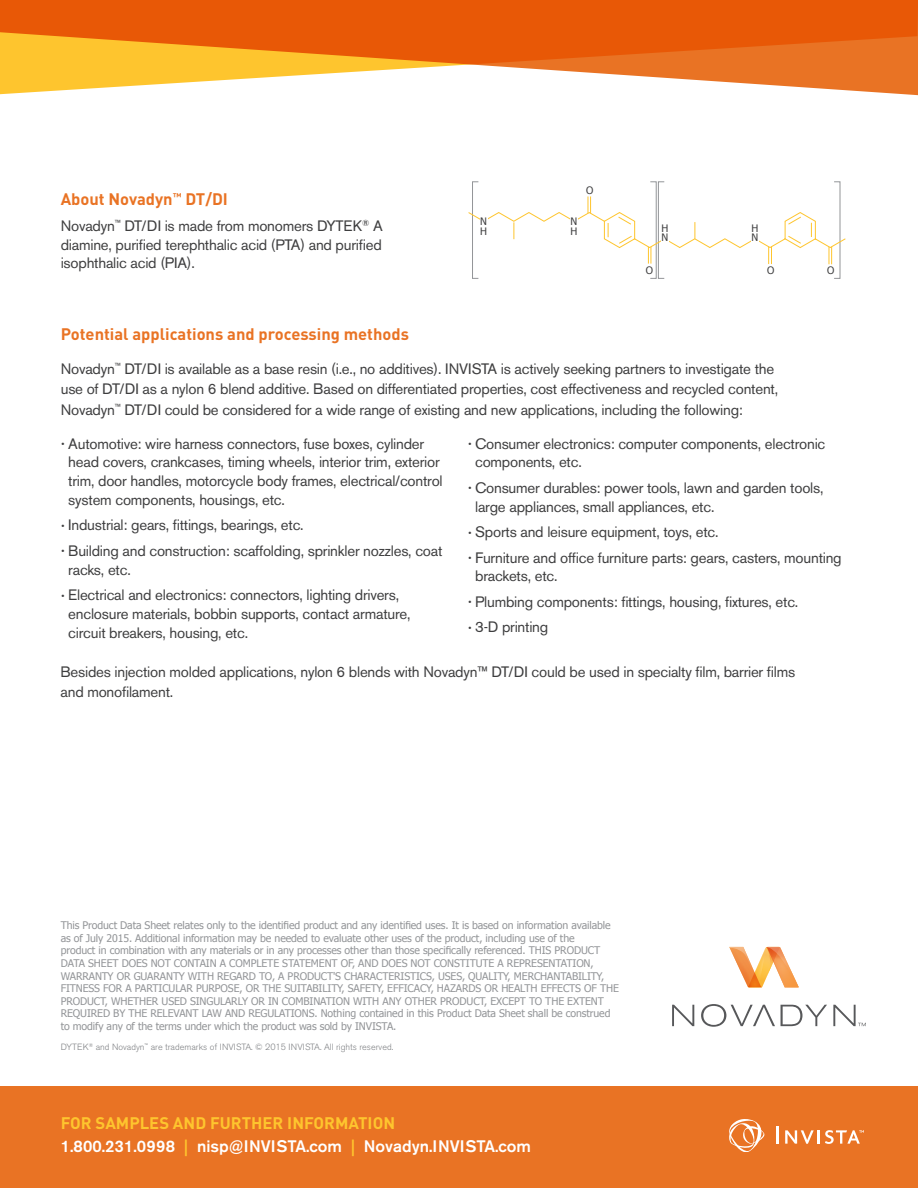
<style>
.page{position:relative;width:918px;height:1188px;background:#fff}
.page>*{position:absolute;margin:0;border:0;box-sizing:border-box;transform-origin:0 0}
.t1{font:500 16.65px "Akzidenz Grotesk BE";color:#fff}
.t2{font:700 16.65px "DIN";color:#fec52e}
.t3{font:700 16.5px "DIN";color:#e97324}
.t4{font:15px/18.8px "Akzidenz Grotesk BE";letter-spacing:-.015em;color:#3e3e3f}
.t5{font:10.5px/12.6px "Tahoma";letter-spacing:-.01em;color:#939598}
.t6{font:10.2px/9px "Tahoma";color:#3e3e3f}
.t7{font:300 9px "Akzidenz Grotesk BE";color:#808285}
.s1{font-size:9px}
.s2{color:#fec52e}
</style>
<div class="page">
<svg style="left:468px;top:181px;width:378px;height:98px"></svg>
<svg style="left:672px;top:1005px;width:22px;height:21px"></svg>
<svg style="left:701px;top:1004px;width:74px;height:23px"></svg>
<svg style="left:781px;top:1005px;width:46px;height:21px"></svg>
<svg style="left:833px;top:1005px;width:33px;height:21px"></svg>
<svg style="left:729px;top:947px;width:70px;height:41px"></svg>
<div style="left:0;top:1086px;width:918px;height:102px;background:#e97324"></div>
<svg style="left:729px;top:1119px;width:35px;height:33px"></svg>
<hr style="left:776px;top:1126px;width:3px;height:18px;background:#fff">
<svg style="left:785px;top:1130px;width:29px;height:14px"></svg>
<hr style="left:817px;top:1130px;width:3px;height:14px;background:#fff">
<svg style="left:825px;top:1130px;width:39px;height:14px"></svg>
<svg style="left:0;top:0;width:918px;height:95px;fill:#e85806"></svg>
<p class="t3" style="left:61px;top:189px;width:169px">About Novadyn<sup>™</sup> DT/DI</p>
<p class="t4" style="left:61px;top:216px;width:324px;text-align:justify">Novadyn<sup>™</sup> DT/DI is made from monomers DYTEK<sup>®</sup> A diamine, purified terephthalic acid (PTA) and purified isophthalic acid (PIA).</p>
<p class="t6" style="left:480px;top:216px;width:8px">N</p>
<p class="t6" style="left:480px;top:226px;width:8px">H</p>
<p class="t6" style="left:570px;top:216px;width:8px">N</p>
<p class="t6" style="left:570px;top:226px;width:8px">H</p>
<p class="t6" style="left:586px;top:185px;width:9px">O</p>
<p class="t6" style="left:661px;top:223px;width:8px">H<br>N</p>
<p class="t6" style="left:752px;top:223px;width:8px">H<br>N</p>
<p class="t6" style="left:646px;top:265px;width:9px">O</p>
<p class="t6" style="left:767px;top:265px;width:9px">O</p>
<p class="t6" style="left:827px;top:265px;width:9px">O</p>
<p class="t3" style="left:61px;top:324px;width:350px">Potential applications and processing methods</p>
<p class="t4" style="left:61px;top:359px;width:719px;line-height:20.2px">Novadyn<sup>™</sup> DT/DI is available as a base resin (i.e., no additives). INVISTA is actively seeking partners to investigate the use of DT/DI as a nylon 6 blend additive. Based on differentiated properties, cost effectiveness and recycled content,<br>Novadyn<sup>™</sup> DT/DI could be considered for a wide range of existing and new applications, including the following:</p>
<p class="t4" style="left:475px;top:434px;width:352px;text-indent:-7px"><span class="s1">•</span> Consumer electronics: computer components, electronic components, etc.</p>
<p class="t4" style="left:475px;top:478px;width:350px;text-indent:-7px"><span class="s1">•</span> Consumer durables: power tools, lawn and garden tools, large appliances, small appliances, etc.</p>
<p class="t4" style="left:468px;top:522px;width:252px"><span class="s1">•</span> Sports and leisure equipment, toys, etc.</p>
<p class="t4" style="left:475px;top:548px;width:368px;text-indent:-7px"><span class="s1">•</span> Furniture and office furniture parts: gears, casters, mounting brackets, etc.</p>
<p class="t4" style="left:468px;top:592px;width:331px"><span class="s1">•</span> Plumbing components: fittings, housing, fixtures, etc.</p>
<p class="t4" style="left:468px;top:618px;width:81px"><span class="s1">•</span> 3-D printing</p>
<p class="t4" style="left:60px;top:662px;width:736px;line-height:20.2px">Besides injection molded applications, nylon 6 blends with Novadyn™ DT/DI could be used in specialty film, barrier films and monofilament.</p>
<p class="t4" style="left:68px;top:434px;width:376px;text-indent:-7px"><span class="s1">•</span> Automotive: wire harness connectors, fuse boxes, cylinder head covers, crankcases, timing wheels, interior trim, exterior trim, door handles, motorcycle body frames, electrical/control system components, housings, etc.</p>
<p class="t4" style="left:62px;top:516px;width:244px"><span class="s1">•</span> Industrial: gears, fittings, bearings, etc.</p>
<p class="t4" style="left:68px;top:541px;width:376px;text-indent:-7px"><span class="s1">•</span> Building and construction: scaffolding, sprinkler nozzles, coat racks, etc.</p>
<p class="t4" style="left:68px;top:585px;width:344px;text-indent:-7px"><span class="s1">•</span> Electrical and electronics: connectors, lighting drivers, enclosure materials, bobbin supports, contact armature, circuit breakers, housing, etc.</p>
<p class="t5" style="left:61px;top:919px;width:560px">This Product Data Sheet relates only to the identified product and any identified uses. It is based on information available as of July 2015. Additional information may be needed to evaluate other uses of the product, including use of the<br>product in combination with any materials or in any processes other than those specifically referenced. THIS PRODUCT DATA SHEET DOES NOT CONTAIN A COMPLETE STATEMENT OF, AND DOES NOT CONSTITUTE A REPRESENTATION, WARRANTY OR GUARANTY WITH REGARD TO, A PRODUCT'S CHARACTERISTICS, USES, QUALITY, MERCHANTABILITY, FITNESS FOR A PARTICULAR PURPOSE, OR THE SUITABILITY, SAFETY, EFFICACY, HAZARDS OR HEALTH EFFECTS OF THE PRODUCT, WHETHER USED SINGULARLY OR IN COMBINATION WITH ANY OTHER PRODUCT, EXCEPT TO THE EXTENT REQUIRED BY THE RELEVANT LAW AND REGULATIONS. Nothing contained in this Product Data Sheet shall be construed to modify any of the terms under which the product was sold by INVISTA.</p>
<p class="t7" style="left:61px;top:1041px;width:334px">DYTEK<sup>®</sup> and Novadyn<sup>™</sup> are trademarks of INVISTA. © 2015 INVISTA. All rights reserved.</p>
<p class="t2" style="left:61px;top:1112px;width:336px">FOR SAMPLES AND FURTHER INFORMATION</p>
<p class="t1" style="left:61px;top:1136px;width:472px">1.800.231.0998 <span class="s2">|</span> nisp@INVISTA.com <span class="s2">|</span> Novadyn.INVISTA.com</p>
</div>
